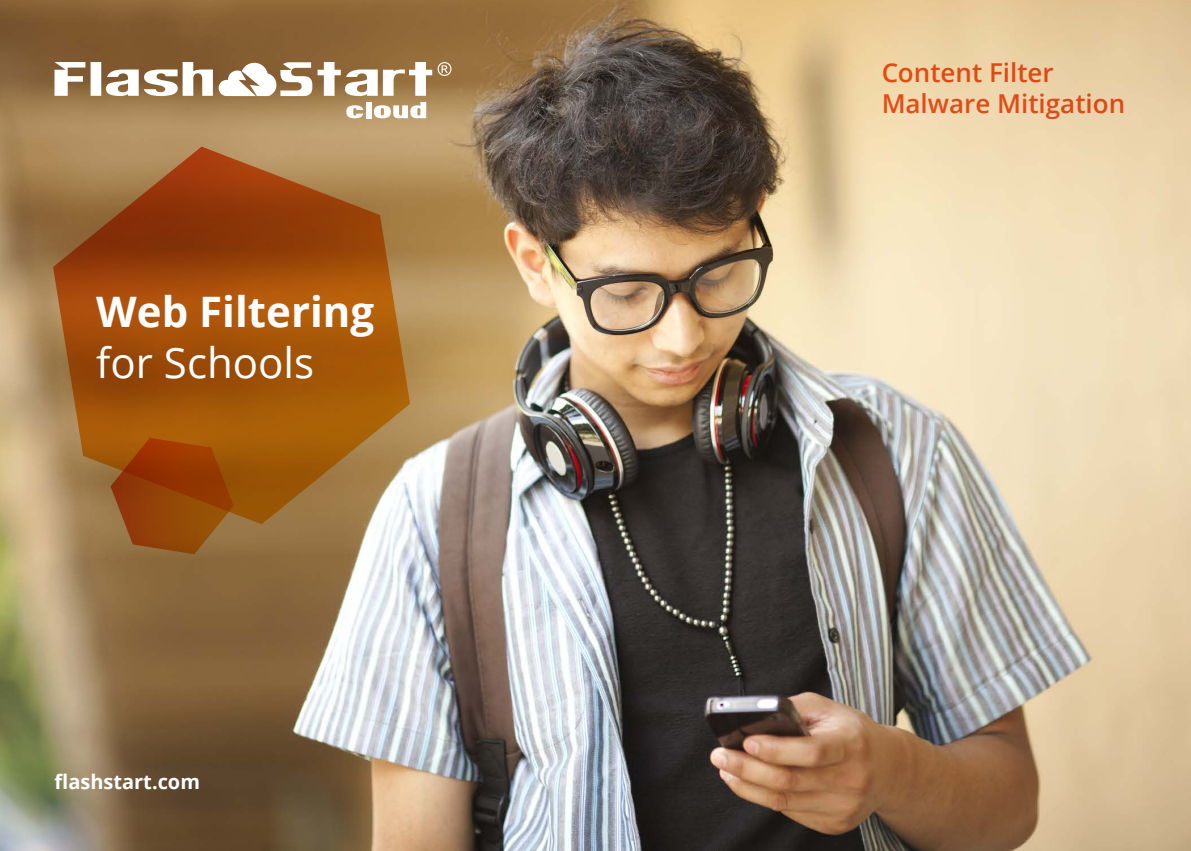
<style>
.page{position:relative;width:1191px;height:851px;background:#fff}
.page>*{position:absolute;margin:0;border:0;box-sizing:border-box;transform-origin:0 0}
.t1{font:700 42px "Open Sans";color:#fff}
.t2{font:42px "Open Sans";color:#fff}
.t3{font:600 26px/31.2px "Open Sans";color:#f05a22}
.t4{font:700 20px "Open Sans";color:#fff}
</style>
<div class="page">
<img style="left:0;top:0;width:1191px;height:850px">
<svg style="left:53px;top:146px;width:357px;height:378px;background:#a35e20"></svg>
<svg style="left:110px;top:438px;width:124px;height:116px;background:#96490f"></svg>
<svg style="left:346px;top:105px;width:17px;height:13px"></svg>
<div style="left:366px;top:102px;width:5px;height:16px;background:#fff"></div>
<svg style="left:374px;top:102px;width:52px;height:16px"></svg>
<svg style="left:54px;top:62px;width:159px;height:34px"></svg>
<svg style="left:219px;top:62px;width:232px;height:34px"></svg>
<h1 class="t1" style="left:96px;top:282px;width:279px">Web Filtering</h1>
<h1 class="t2" style="left:96px;top:333px;width:219px">for Schools</h1>
<p class="t4" style="left:54px;top:767px;width:147px">flashstart.com</p>
<p class="t3" style="left:881px;top:56px;width:245px">Content Filter<br>Malware Mitigation</p>
</div>
